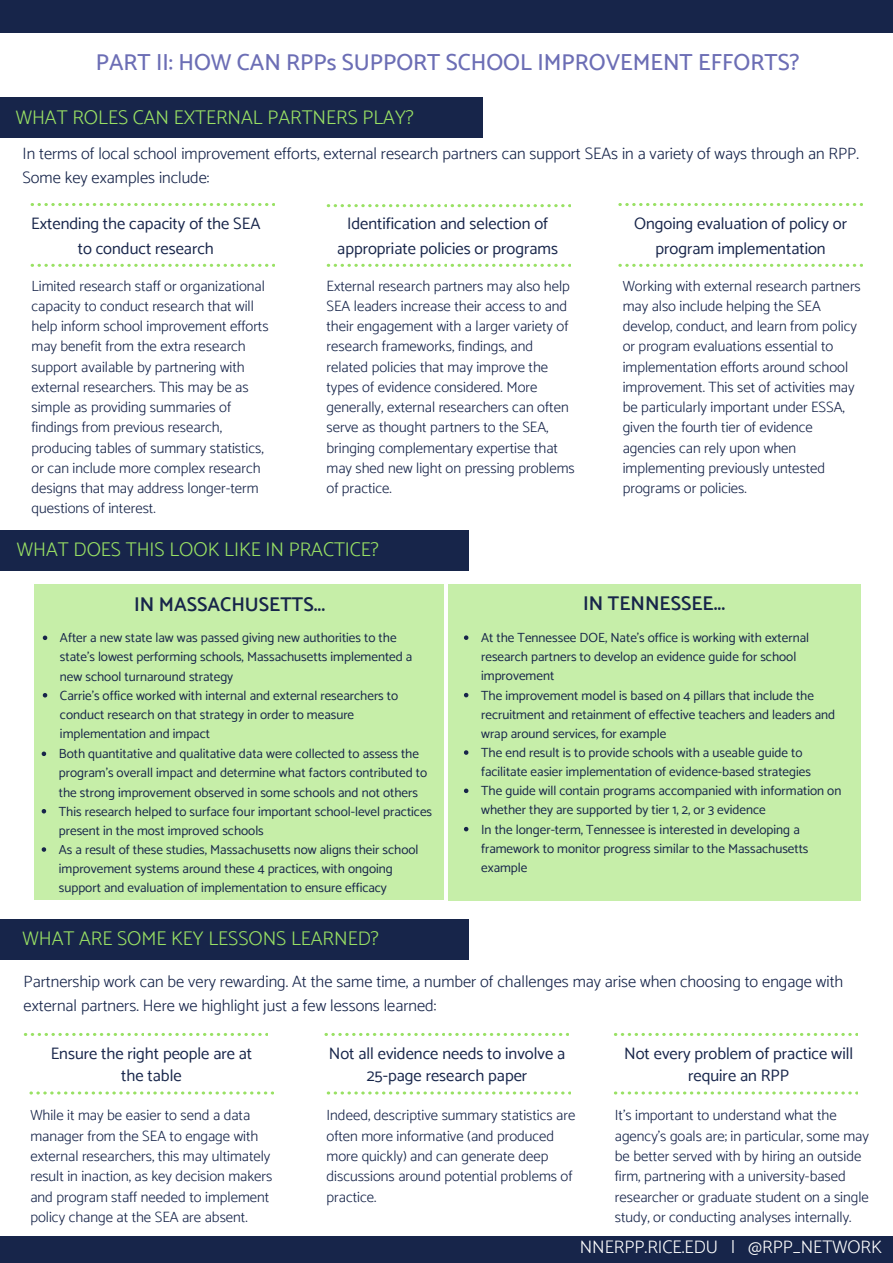
<style>
.page{position:relative;width:893px;height:1263px;background:#fff}
.page>*{position:absolute;margin:0;border:0;box-sizing:border-box;transform-origin:0 0}
.t1{font:500 23.25px "Catamaran";color:#6c6eb5}
.t2{font:300 19.8px "Catamaran";color:#99e164}
.t3{font:600 19.8px "Catamaran";color:#17254a}
.t4{font:300 18.15px "Catamaran";color:#fff}
.t5{font:300 16.5px/23.7px "Catamaran";color:#17254a}
.t6{font:16.5px/24.8px "Catamaran";color:#17254a;text-align:center}
.t7{font:300 14.85px/20.2px "Catamaran";color:#17254a}
.t8{font:13.2px/19.2px "Catamaran";color:#17254a}
</style>
<div class="page">
<div style="left:0;top:0;width:893px;height:33px;background:#17254a"></div>
<div style="left:0;top:1236px;width:893px;height:27px;background:#17254a"></div>
<div style="left:0;top:97px;width:483px;height:40px;background:#17254a"></div>
<div style="left:0;top:530px;width:468px;height:41px;background:#17254a"></div>
<div style="left:34px;top:584px;width:410px;height:316px;background:#c6eea8"></div>
<div style="left:448px;top:584px;width:412px;height:317px;background:#c6eea9"></div>
<svg style="left:42px;top:751px;width:4px;height:5px"></svg>
<svg style="left:42px;top:809px;width:4px;height:4px"></svg>
<svg style="left:42px;top:847px;width:4px;height:5px"></svg>
<svg style="left:464px;top:635px;width:4px;height:5px"></svg>
<svg style="left:464px;top:693px;width:4px;height:4px"></svg>
<svg style="left:464px;top:750px;width:4px;height:5px"></svg>
<svg style="left:464px;top:788px;width:4px;height:5px"></svg>
<svg style="left:464px;top:827px;width:4px;height:4px"></svg>
<div style="left:0;top:919px;width:468px;height:40px;background:#17254a"></div>
<svg style="left:31px;top:264px;width:244px;height:3px"></svg>
<svg style="left:31px;top:203px;width:244px;height:3px"></svg>
<svg style="left:327px;top:204px;width:244px;height:3px"></svg>
<svg style="left:327px;top:264px;width:244px;height:3px"></svg>
<svg style="left:618px;top:203px;width:244px;height:3px"></svg>
<svg style="left:618px;top:264px;width:244px;height:3px"></svg>
<svg style="left:43px;top:635px;width:4px;height:5px"></svg>
<svg style="left:43px;top:693px;width:4px;height:4px"></svg>
<svg style="left:327px;top:1091px;width:244px;height:3px"></svg>
<svg style="left:24px;top:1033px;width:244px;height:3px"></svg>
<svg style="left:29px;top:1091px;width:244px;height:3px"></svg>
<svg style="left:324px;top:1033px;width:244px;height:3px"></svg>
<svg style="left:614px;top:1033px;width:244px;height:3px"></svg>
<svg style="left:614px;top:1091px;width:244px;height:3px"></svg>
<h1 class="t1" style="left:96px;top:48px;width:705px">PART II: HOW CAN RPPs SUPPORT SCHOOL IMPROVEMENT EFFORTS?</h1>
<h2 class="t2" style="left:16px;top:105px;width:400px">WHAT ROLES CAN EXTERNAL PARTNERS PLAY?</h2>
<p class="t5" style="left:23px;top:142px;width:838px">In terms of local school improvement efforts, external research partners can support SEAs in a variety of ways through an RPP.<br>Some key examples include:</p>
<p class="t6" style="left:31px;top:211px;width:231px">Extending the capacity of the SEA to conduct research</p>
<p class="t6" style="left:337px;top:211px;width:222px">Identification and selection of appropriate policies or programs</p>
<p class="t6" style="left:634px;top:211px;width:215px">Ongoing evaluation of policy or program implementation</p>
<p class="t7" style="left:32px;top:275px;width:239px">Limited research staff or organizational capacity to conduct research that will help inform school improvement efforts may benefit from the extra research support available by partnering with external researchers. This may be as simple as providing summaries of findings from previous research, producing tables of summary statistics, or can include more complex research designs that may address longer-term questions of interest.</p>
<p class="t7" style="left:327px;top:275px;width:250px">External research partners may also help SEA leaders increase their access to and their engagement with a larger variety of research frameworks, findings, and related policies that may improve the types of evidence considered. More generally, external researchers can often serve as thought partners to the SEA, bringing complementary expertise that may shed new light on pressing problems of practice.</p>
<p class="t7" style="left:623px;top:275px;width:240px">Working with external research partners may also include helping the SEA develop, conduct, and learn from policy or program evaluations essential to implementation efforts around school improvement. This set of activities may be particularly important under ESSA, given the fourth tier of evidence agencies can rely upon when implementing previously untested programs or policies.</p>
<h2 class="t2" style="left:17px;top:538px;width:364px">WHAT DOES THIS LOOK LIKE IN PRACTICE?</h2>
<h2 class="t3" style="left:134px;top:593px;width:193px">IN MASSACHUSETTS...</h2>
<h2 class="t3" style="left:583px;top:592px;width:143px">IN TENNESSEE...</h2>
<p class="t8" style="left:60px;top:628px;width:354px">After a new state law was passed giving new authorities to the state's lowest performing schools, Massachusetts implemented a new school turnaround strategy<br>Carrie's office worked with internal and external researchers to conduct research on that strategy in order to measure implementation and impact</p>
<p class="t8" style="left:59px;top:744px;width:375px">Both quantitative and qualitative data were collected to assess the program’s overall impact and determine what factors contributed to the strong improvement observed in some schools and not others This research helped to surface four important school-level practices present in the most improved schools<br>As a result of these studies, Massachusetts now aligns their school improvement systems around these 4 practices, with ongoing support and evaluation of implementation to ensure efficacy</p>
<h2 class="t2" style="left:23px;top:926px;width:358px">WHAT ARE SOME KEY LESSONS LEARNED?</h2>
<p class="t8" style="left:481px;top:628px;width:362px">At the Tennessee DOE, Nate’s office is working with external research partners to develop an evidence guide for school improvement<br>The improvement model is based on 4 pillars that include the recruitment and retainment of effective teachers and leaders and wrap around services, for example<br>The end result is to provide schools with a useable guide to facilitate easier implementation of evidence-based strategies<br>The guide will contain programs accompanied with information on whether they are supported by tier 1, 2, or 3 evidence<br>In the longer-term, Tennessee is interested in developing a framework to monitor progress similar to the Massachusetts example</p>
<p class="t5" style="left:24px;top:969px;width:821px">Partnership work can be very rewarding. At the same time, a number of challenges may arise when choosing to engage with external partners. Here we highlight just a few lessons learned:</p>
<p class="t6" style="left:51px;top:1041px;width:203px;line-height:22.5px">Ensure the right people are at the table</p>
<p class="t6" style="left:329px;top:1041px;width:238px;line-height:22.5px">Not all evidence needs to involve a<br>25-page research paper</p>
<p class="t6" style="left:624px;top:1041px;width:230px;line-height:22.5px">Not every problem of practice will require an RPP</p>
<p class="t7" style="left:30px;top:1105px;width:243px">While it may be easier to send a data manager from the SEA to engage with external researchers, this may ultimately result in inaction, as key decision makers and program staff needed to implement policy change at the SEA are absent.</p>
<p class="t7" style="left:327px;top:1105px;width:250px">Indeed, descriptive summary statistics are often more informative (and produced more quickly) and can generate deep discussions around potential problems of practice.</p>
<p class="t7" style="left:615px;top:1105px;width:256px">It’s important to understand what the agency’s goals are; in particular, some may be better served with by hiring an outside firm, partnering with a university-based researcher or graduate student on a single study, or conducting analyses internally.</p>
<p class="t4" style="left:580px;top:1236px;width:303px">NNERPP.RICE.EDU | @RPP_NETWORK</p>
</div>
